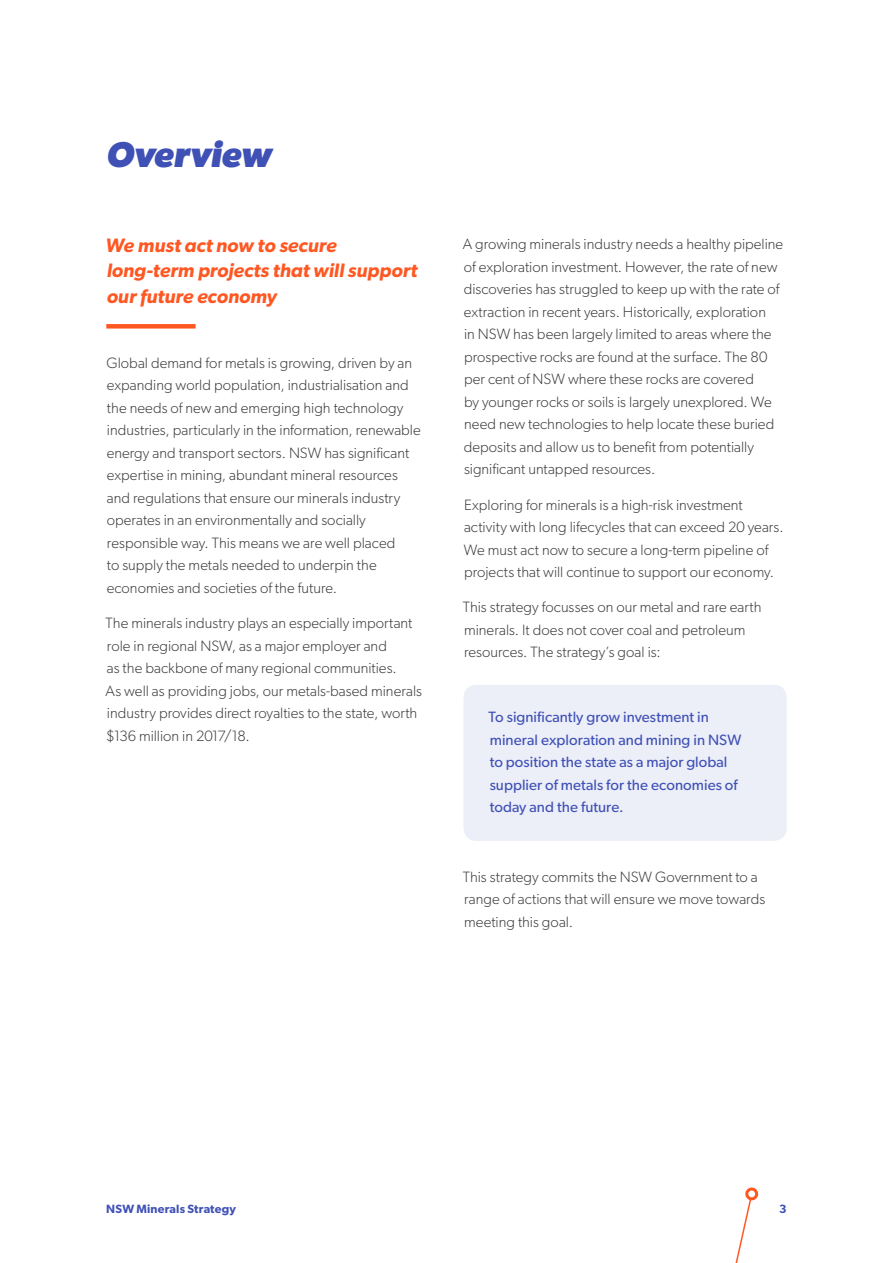
<style>
.page{position:relative;width:893px;height:1263px;background:#fff}
.page>*{position:absolute;margin:0;border:0;box-sizing:border-box;transform-origin:0 0}
.t1{font:italic 700 36px "Gibson";color:#3f51b5}
.t2{font:italic 600 19.5px/25.3px "Gibson";color:#ff5722}
.t3{font:300 15px/22.5px "Gibson";letter-spacing:.005em;color:#3c3c3c}
.t4{font:15px/22.5px "Gibson";letter-spacing:.005em;color:#3f51b5}
.t5{font:600 12px "Gibson";letter-spacing:.015em;color:#3f51b5}
</style>
<div class="page">
<svg style="left:735px;top:1187px;width:24px;height:76px"></svg>
<div style="left:106px;top:324px;width:90px;height:5px;background:#ff5722"></div>
<div style="left:463px;top:685px;width:324px;height:156px;background:#eceef8;border-radius:13px"></div>
<h2 class="t1" style="left:106px;top:133px;width:167px">Overview</h2>
<p class="t2" style="left:106px;top:232px;width:313px">We must act now to secure long‑term projects that will support our future economy</p>
<p class="t3" style="left:106px;top:351px;width:316px">Global demand for metals is growing, driven by an expanding world population, industrialisation and the needs of new and emerging high technology industries, particularly in the information, renewable energy and transport sectors. NSW has signifcant expertise in mining, abundant mineral resources and regulations that ensure our minerals industry operates in an environmentally and socially responsible way. This means we are well placed<br>to supply the metals needed to underpin the economies and societies of the future.</p>
<p class="t3" style="left:106px;top:611px;width:318px">The minerals industry plays an especially important role in regional NSW, as a major employer and<br>as the backbone of many regional communities.<br>As well as providing jobs, our metals-based minerals industry provides direct royalties to the state, worth $136 million in 2017/18.</p>
<p class="t3" style="left:463px;top:233px;width:322px">A growing minerals industry needs a healthy pipeline of exploration investment. However, the rate of new discoveries has struggled to keep up with the rate of extraction in recent years. Historically, exploration<br>in NSW has been largely limited to areas where the prospective rocks are found at the surface. The 80 per cent of NSW where these rocks are covered<br>by younger rocks or soils is largely unexplored. We need new technologies to help locate these buried deposits and allow us to beneft from potentially signifcant untapped resources.</p>
<p class="t3" style="left:464px;top:493px;width:321px">Exploring for minerals is a high-risk investment activity with long lifecycles that can exceed 20 years.<br>We must act now to secure a long-term pipeline of projects that will continue to support our economy.</p>
<p class="t3" style="left:463px;top:596px;width:300px">This strategy focusses on our metal and rare earth minerals. It does not cover coal and petroleum resources. The strategy’s goal is:</p>
<p class="t4" style="left:489px;top:706px;width:254px">To signifcantly grow investment in mineral exploration and mining in NSW to position the state as a major global supplier of metals for the economies of today and the future.</p>
<p class="t3" style="left:463px;top:865px;width:304px">This strategy commits the NSW Government to a range of actions that will ensure we move towards meeting this goal.</p>
<p class="t5" style="left:106px;top:1201px;width:131px">NSW Minerals Strategy</p>
<p class="t5" style="left:779px;top:1201px;width:9px">3</p>
</div>
